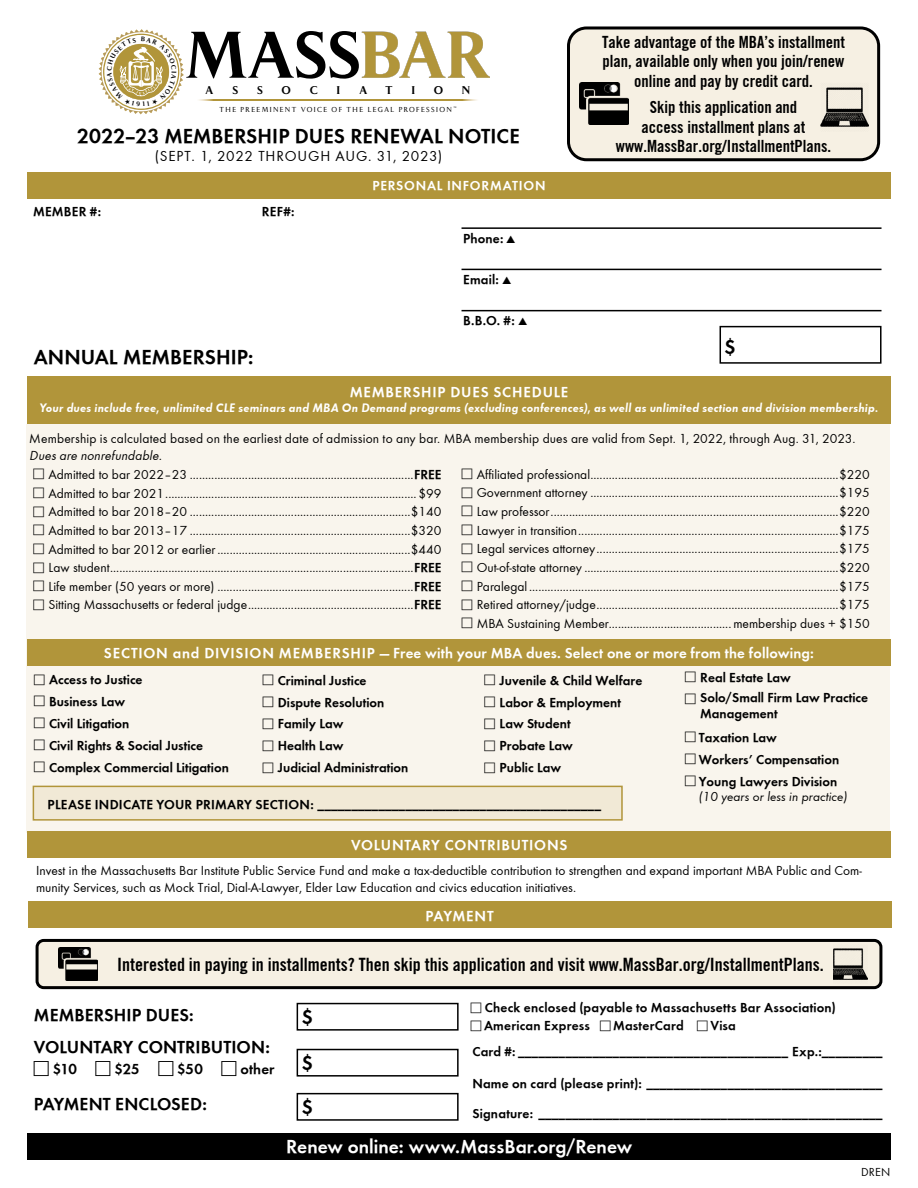
<style>
.page{position:relative;width:918px;height:1188px;background:#fff}
.page>*{position:absolute;margin:0;border:0;box-sizing:border-box;transform-origin:0 0}
.t1{font:600 61.5px "Pompei Std";letter-spacing:-.01em;color:#000}
.t2{font:700 21px/45.9px "Function";letter-spacing:.005em;color:#000}
.t3{font:700 19.5px "Function";color:#fff}
.t4{font:700 condensed 18px "Commerce Black Condensed S Si";color:#000}
.t5{font:700 18px "Function";letter-spacing:.005em;color:#000}
.t6{font:700 condensed 16.5px/19.5px "Commerce Black Condensed S Si";color:#000;text-align:center}
.t7{font:700 15px "Function";letter-spacing:.015em;color:#fff}
.t8{font:700 15px "Function";letter-spacing:.05em;color:#fff}
.t9{font:15px "Function";letter-spacing:.05em;color:#000}
.t10{font:700 15px "Function";letter-spacing:.01em;color:#000}
.t11{font:13.5px/18.6px "Function";color:#000;text-align:justify}
.t12{font:700 13.5px/21.9px "Function";color:#000}
.t13{font:italic 13.5px "Function";color:#000}
.t14{font:italic 13.5px "Function";color:#000}
.t15{font:700 13.5px "Function";letter-spacing:.055em;color:#fff}
.t16{font:italic 700 12.75px "Function";letter-spacing:.015em;color:#fff}
.t17{font:12px "Function";color:#000}
.t18{font:600 10.5px "Pompei Std";color:#000}
.t19{font:300 6.75px "Pompei Pro";letter-spacing:.205em;color:#000}
.t20{font:300 3.45px "Pompei Pro";color:#000}
.s1{color:#b1953a}
.s2{font-weight:700}
.s3{font-style:italic}
</style>
<div class="page">
<div style="left:26px;top:424px;width:864px;height:409px;background:#f9f5ed"></div>
<div style="left:27px;top:377px;width:864px;height:47px;background:#b1953a"></div>
<div style="left:27px;top:639px;width:864px;height:27px;background:#b1953a"></div>
<div style="left:27px;top:831px;width:864px;height:27px;background:#b1953a"></div>
<div style="left:27px;top:172px;width:864px;height:27px;background:#b1953a"></div>
<hr style="left:462px;top:227px;width:420px;height:2px;background:#000">
<hr style="left:462px;top:269px;width:420px;height:1px;background:#000">
<hr style="left:462px;top:310px;width:420px;height:1px;background:#000">
<div style="left:720px;top:326px;width:162px;height:38px;border:2px solid #000"></div>
<div style="left:27px;top:1133px;width:864px;height:27px;background:#000"></div>
<div style="left:28px;top:901px;width:864px;height:27px;background:#b1953a"></div>
<div style="left:297px;top:1093px;width:162px;height:28px;border:2px solid #000"></div>
<div style="left:297px;top:1003px;width:162px;height:28px;border:2px solid #000"></div>
<div style="left:297px;top:1049px;width:162px;height:28px;border:2px solid #000"></div>
<div style="left:33px;top:786px;width:589px;height:34px;background:#f1e9d6"></div>
<div style="left:33px;top:786px;width:590px;height:35px;border:2px solid #b1953a"></div>
<svg style="left:362px;top:32px;width:128px;height:46px"></svg>
<img style="left:199px;top:100px;width:278px;height:1px">
<div style="left:568px;top:28px;width:311px;height:132px;background:#f6f0e3;border-radius:18px"></div>
<div style="left:567px;top:26px;width:313px;height:135px;border:3px solid #000;border-radius:18px"></div>
<img style="left:820px;top:87px;width:49px;height:40px">
<img style="left:580px;top:83px;width:48px;height:42px">
<div style="left:37px;top:940px;width:844px;height:48px;background:#f6f0e3;border-radius:7px"></div>
<div style="left:36px;top:939px;width:846px;height:50px;border:3px solid #000;border-radius:7px"></div>
<img style="left:833px;top:948px;width:35px;height:32px">
<img style="left:59px;top:947px;width:39px;height:34px">
<svg style="left:99px;top:29px;width:85px;height:85px"></svg>
<h1 class="t1" style="left:186px;top:14px;width:305px">MASS<span class="s1">BAR</span></h1>
<p class="t18" style="left:206px;top:83px;width:9px">A</p>
<p class="t18" style="left:232px;top:83px;width:7px">S</p>
<p class="t18" style="left:257px;top:83px;width:7px">S</p>
<p class="t18" style="left:282px;top:83px;width:11px">O</p>
<p class="t18" style="left:310px;top:83px;width:10px">C</p>
<p class="t18" style="left:337px;top:83px;width:5px">I</p>
<p class="t18" style="left:359px;top:83px;width:9px">A</p>
<p class="t18" style="left:385px;top:83px;width:9px">T</p>
<p class="t18" style="left:411px;top:83px;width:5px">I</p>
<p class="t18" style="left:434px;top:83px;width:11px">O</p>
<p class="t18" style="left:462px;top:83px;width:10px">N</p>
<p class="t19" style="left:220px;top:105px;width:234px">THE PREEMINENT VOICE OF THE LEGAL PROFESSION</p>
<p class="t20" style="left:453px;top:105px;width:5px">™</p>
<h2 class="t2" style="left:77px;top:113px;width:444px">2022–23 MEMBERSHIP DUES RENEWAL NOTICE</h2>
<p class="t9" style="left:155px;top:148px;width:289px">(SEPT. 1, 2022 THROUGH AUG. 31, 2023)</p>
<p class="t12" style="left:33px;top:201px;width:69px">MEMBER #:</p>
<p class="t12" style="left:262px;top:201px;width:34px">REF#:</p>
<h2 class="t2" style="left:34px;top:334px;width:221px">ANNUAL MEMBERSHIP:</h2>
<p class="t15" style="left:372px;top:177px;width:175px">PERSONAL INFORMATION</p>
<p class="t12" style="left:463px;top:227px;width:54px">Phone: ▲</p>
<p class="t12" style="left:463px;top:269px;width:50px">Email: ▲</p>
<p class="t12" style="left:463px;top:310px;width:66px">B.B.O. #: ▲</p>
<p class="t6" style="left:602px;top:32px;width:244px">Take advantage of the MBA’s installment plan, available only when you join/renew online and pay by credit card.</p>
<p class="t6" style="left:616px;top:97px;width:217px">Skip this application and<br>access installment plans at www.MassBar.org/InstallmentPlans.</p>
<h2 class="t2" style="left:724px;top:324px;width:13px">$</h2>
<p class="t8" style="left:350px;top:383px;width:220px">MEMBERSHIP DUES SCHEDULE</p>
<p class="t16" style="left:39px;top:401px;width:841px">Your dues include free, unlimited CLE seminars and MBA On Demand programs (excluding conferences), as well as unlimited section and division membership.</p>
<p class="t11" style="left:29px;top:429px;width:828px">Membership is calculated based on the earliest date of admission to any bar. MBA membership dues are valid from Sept. 1, 2022, through Aug. 31, 2023.</p>
<p class="t14" style="left:29px;top:447px;width:137px">Duesare nonrefundable.</p>
<p class="t11" style="left:49px;top:465px;width:394px">Admitted to bar 2022–23 .........................................................................<span class="s2">FREE </span>Admitted to bar 2021.................................................................................. $99<br>Admitted to bar 2018–20 ........................................................................$140<br>Admitted to bar 2013–17 ........................................................................$320<br>Admitted to bar 2012 or earlier...............................................................$440<br>Law student...................................................................................................<span class="s2">FREE </span>Life member (50 years or more) ................................................................<span class="s2">FREE </span>Sitting Massachusetts or federal judge......................................................<span class="s2">FREE</span></p>
<p class="t11" style="left:477px;top:465px;width:394px">Affiliated professional.................................................................................$220<br>Government attorney .................................................................................$195<br>Law professor..............................................................................................$220<br>Lawyer in transition.....................................................................................$175<br>Legal services attorney...............................................................................$175<br>Out-of-state attorney ...................................................................................$220<br>Paralegal .....................................................................................................$175<br>Retired attorney/judge...............................................................................$175<br>MBA Sustaining Member........................................membership dues + $150</p>
<p class="t7" style="left:104px;top:644px;width:712px">SECTION and DIVISION MEMBERSHIP <span class="s3">—</span> Free with your MBA dues. Select one or more from the following:</p>
<p class="t12" style="left:49px;top:669px;width:181px">Access to Justice<br>Business Law<br>Civil Litigation<br>Civil Rights &amp; Social Justice<br>Complex Commercial Litigation</p>
<p class="t12" style="left:278px;top:669px;width:132px">Criminal Justice<br>Dispute Resolution<br>Family Law<br>Health Law<br>Judicial Administration</p>
<p class="t12" style="left:500px;top:669px;width:144px">Juvenile &amp; Child Welfare<br>Labor &amp; Employment<br>Law Student<br>Probate Law<br>Public Law</p>
<p class="t12" style="left:700px;top:667px;width:169px;line-height:20.4px">Real Estate Law<br>Solo/Small Firm Law Practice</p>
<p class="t12" style="left:699px;top:702px;width:80px;line-height:23.4px">Management<br>Taxation Law</p>
<p class="t12" style="left:699px;top:748px;width:142px">Workers’ Compensation<br>Young Lawyers Division</p>
<p class="t13" style="left:699px;top:789px;width:150px">(10 years or less in practice)</p>
<p class="t12" style="left:48px;top:794px;width:555px">PLEASE INDICATE YOUR PRIMARY SECTION: __________________________________________</p>
<p class="t8" style="left:351px;top:836px;width:218px">VOLUNTARY CONTRIBUTIONS</p>
<p class="t11" style="left:36px;top:863px;width:827px;line-height:16.5px">Invest in the Massachusetts Bar Institute Public Service Fund and make a tax-deductible contribution to strengthen and expand important MBA Public and Com&shy;munity Services, such as Mock Trial, Dial-A-Lawyer, Elder Law Education and civics education initiatives.</p>
<p class="t8" style="left:425px;top:907px;width:70px">PAYMENT</p>
<h3 class="t4" style="left:117px;top:953px;width:708px">Interested in paying in installments? Then skip this application and visit www.MassBar.org/InstallmentPlans.</h3>
<p class="t12" style="left:484px;top:999px;width:353px;line-height:18px">Check enclosed (payable to Massachusetts Bar Association)<br>American Express</p>
<h2 class="t2" style="left:301px;top:994px;width:13px">$ $</h2>
<h3 class="t5" style="left:34px;top:1004px;width:161px">MEMBERSHIP DUES:</h3>
<p class="t12" style="left:613px;top:1015px;width:72px">MasterCard</p>
<p class="t12" style="left:472px;top:1013px;width:412px;line-height:25.8px;text-indent:238px">Visa<br>Card #: ________________________________________ Exp.:_________</p>
<p class="t12" style="left:472px;top:1072px;width:412px">Name on card (please print): ___________________________________</p>
<p class="t12" style="left:472px;top:1103px;width:412px">Signature: ___________________________________________________</p>
<h3 class="t3" style="left:286px;top:1135px;width:348px">Renew online: www.MassBar.org/Renew</h3>
<h3 class="t5" style="left:34px;top:1037px;width:237px">VOLUNTARY CONTRIBUTION:</h3>
<p class="t10" style="left:53px;top:1060px;width:26px">$10</p>
<p class="t10" style="left:114px;top:1060px;width:27px">$25</p>
<p class="t10" style="left:177px;top:1060px;width:27px">$50</p>
<p class="t10" style="left:240px;top:1060px;width:36px">other</p>
<h3 class="t5" style="left:34px;top:1093px;width:174px">PAYMENT ENCLOSED:</h3>
<h2 class="t2" style="left:301px;top:1084px;width:13px">$</h2>
<p class="t17" style="left:861px;top:1165px;width:31px">DREN</p>
</div>
